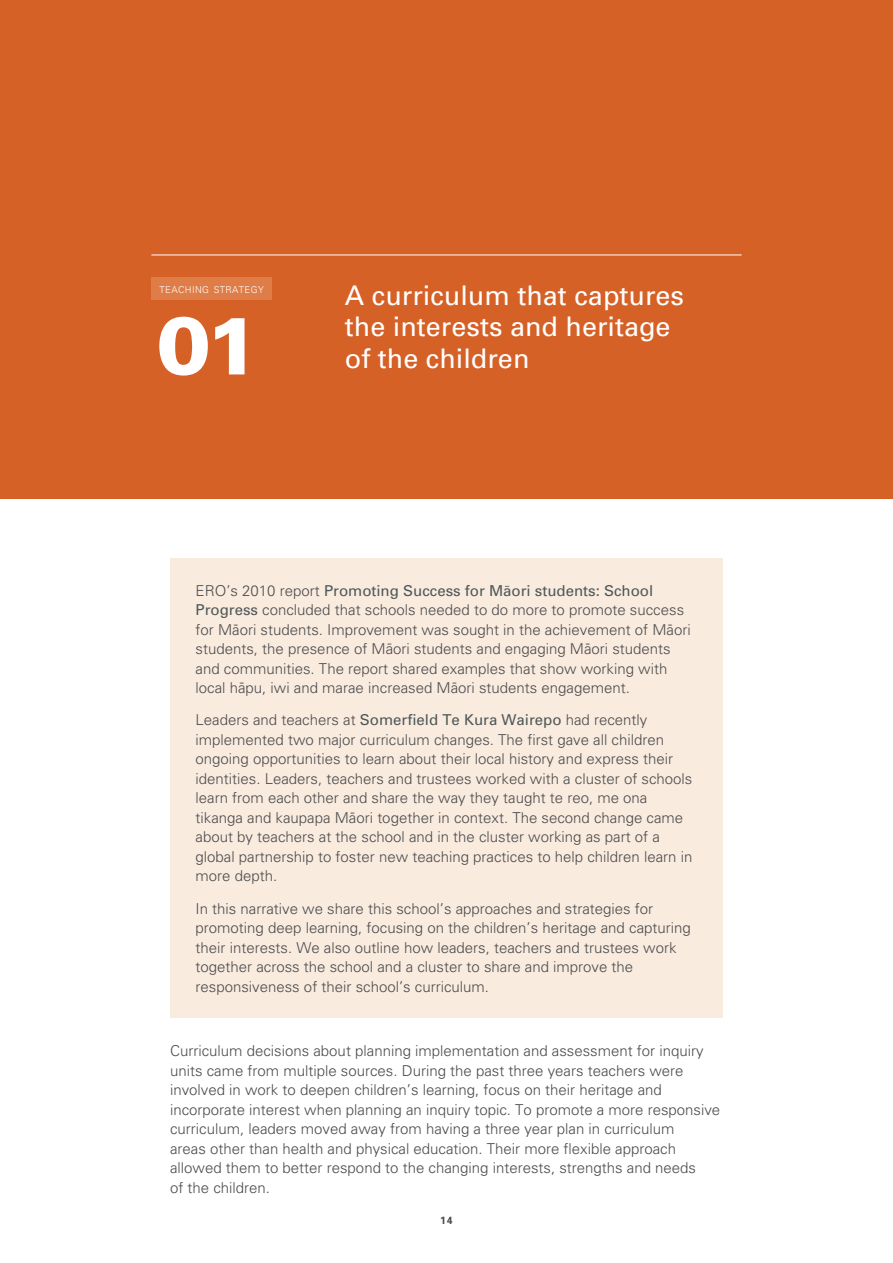
<style>
.page{position:relative;width:893px;height:1263px;background:#fff}
.page>*{position:absolute;margin:0;border:0;box-sizing:border-box;transform-origin:0 0}
.Head_1{font:900 81px "Univers";color:#fff}
.Head_1-2{font:27px/31.5px "Univers Maori";color:#fff}
.Body{font:300 15px/19.5px "Univers Maori";color:#4b4c4d}
.t1{font:700 10.5px "Univers Maori";color:#4b4c4d}
.Teaching_Strategy{font:300 9.45px "Univers Maori";letter-spacing:.045em;color:#fff}
.s1{font-weight:400;color:#4e5858}
</style>
<div class="page">
<div style="left:170px;top:558px;width:553px;height:459px;background:#faebdf"></div>
<div style="left:0;top:0;width:893px;height:498px;background:#d66127"></div>
<div style="left:152px;top:278px;width:120px;height:22px;background:#de7d47"></div>
<hr style="left:151px;top:255px;width:591px;height:1px;background:#fff">
<p class="Teaching_Strategy" style="left:160px;top:284px;width:106px">TEACHING STRATEGY</p>
<p class="Head_1" style="left:157px;top:295px;width:105px">01</p>
<p class="Head_1-2" style="left:345px;top:279px;width:341px">A curriculum that captures the interests and heritage</p>
<p class="Head_1-2" style="left:345px;top:342px;width:186px">of the children</p>
<p class="Body" style="left:196px;top:580px;width:497px">ERO’s 2010 report <span class="s1">Promoting Success for Mäori students: School Progress</span> concluded that schools needed to do more to promote success for Mäori students. Improvement was sought in the achievement of Mäori students, the presence of Mäori students and engaging Mäori students and communities. The report shared examples that show working with local häpu, iwi and marae increased Mäori students engagement.</p>
<p class="Body" style="left:196px;top:710px;width:498px">Leaders and teachers at <span class="s1">Somerfield Te Kura Wairepo</span> had recently implemented two major curriculum changes. The first gave all children ongoing opportunities to learn about their local history and express their identities. Leaders, teachers and trustees worked with a cluster of schools learn from each other and share the way they taught te reo, me ona tikanga and kaupapa Mäori together in context. The second change came about by teachers at the school and in the cluster working as part of a global partnership to foster new teaching practices to help children learn in more depth.</p>
<p class="Body" style="left:196px;top:898px;width:497px">In this narrative we share this school’s approaches and strategies for promoting deep learning, focusing on the children’s heritage and capturing their interests. We also outline how leaders, teachers and trustees work together across the school and a cluster to share and improve the responsiveness of their school’s curriculum.</p>
<p class="Body" style="left:170px;top:1041px;width:552px">Curriculum decisions about planning implementation and assessment for inquiry units came from multiple sources. During the past three years teachers were involved in work to deepen children’s learning, focus on their heritage and incorporate interest when planning an inquiry topic. To promote a more responsive curriculum, leaders moved away from having a three year plan in curriculum<br>areas other than health and physical education. Their more flexible approach allowed them to better respond to the changing interests, strengths and needs<br>of the children.</p>
<p class="t1" style="left:440px;top:1214px;width:14px">14</p>
</div>
